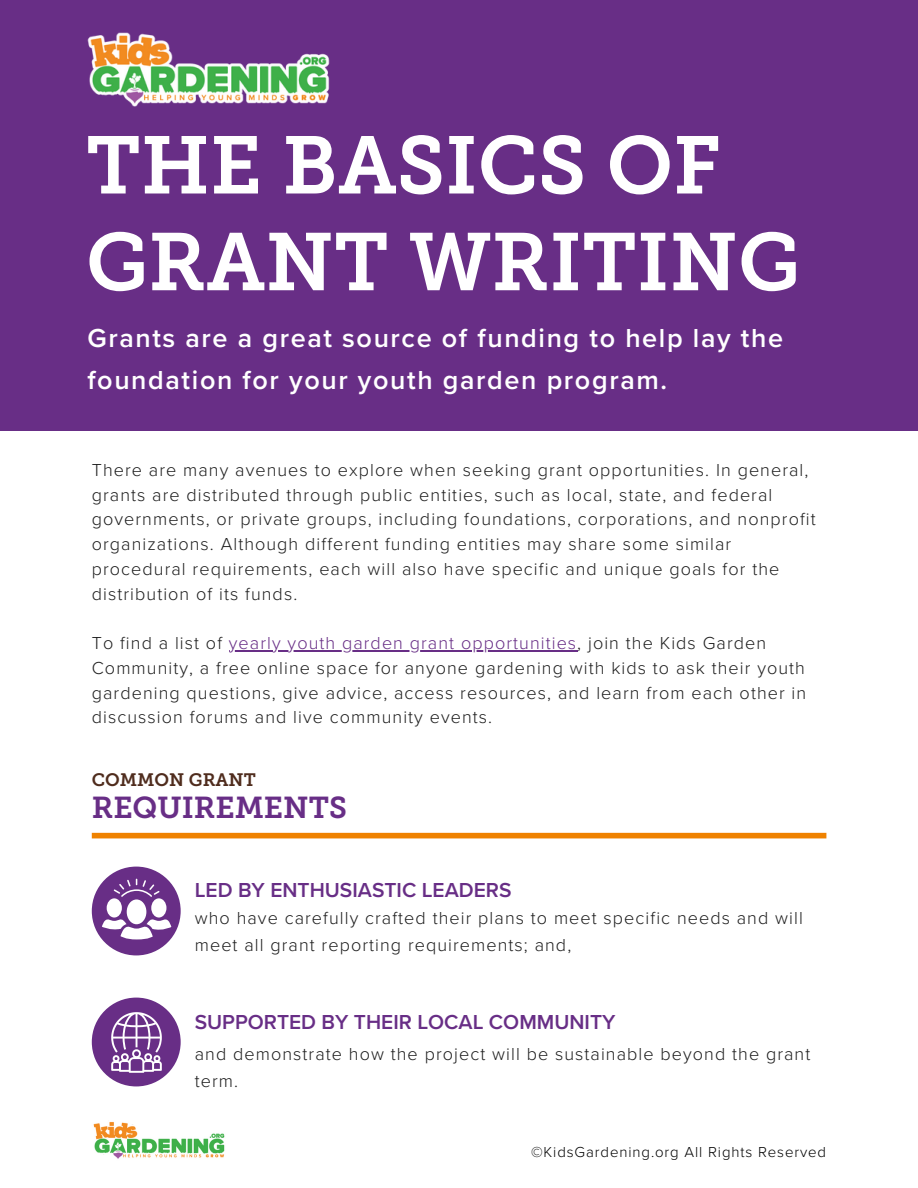
<style>
.page{position:relative;width:918px;height:1188px;background:#fff}
.page>*{position:absolute;margin:0;border:0;box-sizing:border-box;transform-origin:0 0}
.t1{font:81px/96.8px "Museo Slab 700";color:#fff}
.t2{font:30.15px "Museo Slab 700";color:#682e86}
.t3{font:600 27px/41.7px "Proxima Nova";letter-spacing:.06em;color:#fff}
.t4{font:600 21px "Proxima Nova";color:#682e86}
.t5{font:300 18px/24.8px "Proxima Nova";letter-spacing:.06em;color:#1e1e1e}
.t6{font:17.85px "Museo Slab 700";color:#4f2c1d}
.t7{font:300 15px "Proxima Nova";letter-spacing:.06em;color:#000}
.s1{color:#682e86}
</style>
<div class="page">
<div style="left:0;top:0;width:918px;height:431px;background:#682e86"></div>
<hr style="left:229px;top:650px;width:348px;height:1px;background:#682e86">
<div style="left:92px;top:998px;width:89px;height:88px;background:#682e86;border-radius:50%"></div>
<svg style="left:111px;top:1012px;width:51px;height:61px"></svg>
<div style="left:92px;top:867px;width:89px;height:88px;background:#682e86;border-radius:50%"></div>
<svg style="left:114px;top:879px;width:46px;height:18px"></svg>
<div style="left:127px;top:899px;width:19px;height:25px;background:#fff;border-radius:50%"></div>
<div style="left:107px;top:898px;width:15px;height:20px;background:#fff;border-radius:50%"></div>
<div style="left:151px;top:898px;width:15px;height:20px;background:#fff;border-radius:50%"></div>
<svg style="left:102px;top:918px;width:69px;height:21px"></svg>
<div style="left:92px;top:833px;width:734px;height:5px;background:#ef8200"></div>
<img style="left:93px;top:1121px;width:132px;height:38px">
<img style="left:87px;top:33px;width:243px;height:74px">
<h1 class="t1" style="left:86px;top:118px;width:716px">THE BASICS OF<br>GRANT WRITING</h1>
<h3 class="t3" style="left:87px;top:318px;width:697px">Grants are a great source of funding to help lay the foundation for your youth garden program.</h3>
<p class="t5" style="left:92px;top:458px;width:726px">There are many avenues to explore when seeking grant opportunities. In general, grants are distributed through public entities, such as local, state, and federal governments, or private groups, including foundations, corporations, and nonprofit organizations. Although different funding entities may share some similar procedural requirements, each will also have specific and unique goals for the distribution of its funds.</p>
<p class="t5" style="left:92px;top:631px;width:716px">To find a list of <span class="s1">yearly youth garden grant opportunities</span>, join the Kids Garden Community, a free online space for anyone gardening with kids to ask their youth gardening questions, give advice, access resources, and learn from each other in discussion forums and live community events.</p>
<p class="t6" style="left:92px;top:769px;width:166px">COMMON GRANT</p>
<h2 class="t2" style="left:92px;top:790px;width:257px">REQUIREMENTS</h2>
<p class="t4" style="left:195px;top:878px;width:318px">LED BY ENTHUSIASTIC LEADERS</p>
<p class="t5" style="left:195px;top:905px;width:610px;line-height:27px">who have carefully crafted their plans to meet specific needs and will meet all grant reporting requirements; and,</p>
<p class="t4" style="left:195px;top:1010px;width:422px">SUPPORTED BY THEIR LOCAL COMMUNITY</p>
<p class="t5" style="left:195px;top:1041px;width:617px;line-height:27px">and demonstrate how the project will be sustainable beyond the grant term.</p>
<p class="t7" style="left:531px;top:1143px;width:297px">©KidsGardening.org All Rights Reserved</p>
</div>
